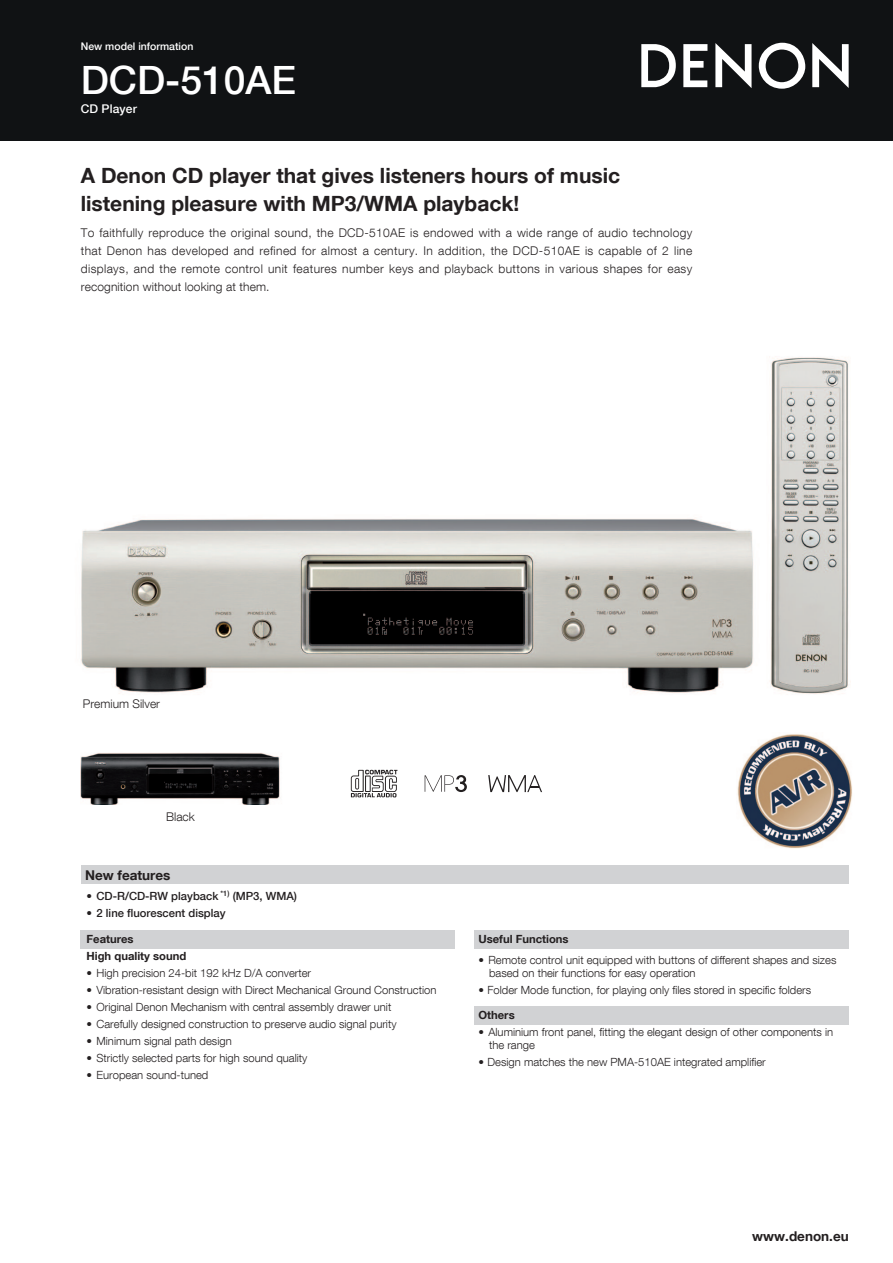
<style>
.page{position:relative;width:893px;height:1263px;background:#fff}
.page>*{position:absolute;margin:0;border:0;box-sizing:border-box;transform-origin:0 0}
.t1{font:500 39px "Helvetica Neue LT Com";color:#fff}
.t2{font:700 21px/28.5px "Helvetica Neue LT Com";color:#231f20}
.t3{font:700 13.5px "Helvetica Neue LT Com";color:#231f20}
.t4{font:300 12px/18px "Helvetica Neue LT Com";letter-spacing:.01em;color:#231f20;text-align:justify}
.t5{font:500 12px "Helvetica Neue LT Com";letter-spacing:.01em;color:#fff}
.t6{font:300 11.25px/12.8px "Helvetica Neue LT Com";color:#231f20}
.t7{font:500 11.25px "Helvetica Neue LT Com";color:#231f20}
.t8{font:700 11.25px/17px "Helvetica Neue LT Com";color:#231f20}
.t9{font:500 10.5px "Helvetica Neue LT Com";color:#fff}
.s1{font-weight:300}
</style>
<div class="page">
<img style="left:81px;top:357px;width:768px;height:337px">
<svg style="left:351px;top:770px;width:46px;height:27px"></svg>
<svg style="left:425px;top:775px;width:42px;height:17px"></svg>
<svg style="left:488px;top:775px;width:54px;height:17px"></svg>
<img style="left:81px;top:753px;width:199px;height:52px">
<div style="left:0;top:0;width:893px;height:140px;background:#101214"></div>
<svg style="left:715px;top:43px;width:36px;height:45px"></svg>
<svg style="left:683px;top:44px;width:24px;height:43px"></svg>
<svg style="left:812px;top:43px;width:37px;height:45px"></svg>
<svg style="left:641px;top:44px;width:35px;height:43px"></svg>
<svg style="left:759px;top:43px;width:46px;height:46px"></svg>
<div style="left:81px;top:930px;width:374px;height:18px;background:#d1d2d4"></div>
<div style="left:475px;top:930px;width:374px;height:18px;background:#d1d2d4"></div>
<div style="left:475px;top:1006px;width:374px;height:18px;background:#d1d2d4"></div>
<div style="left:81px;top:866px;width:767px;height:18px;background:#d1d2d4"></div>
<img style="left:737px;top:734px;width:115px;height:115px">
<p class="t9" style="left:81px;top:40px;width:114px">New model information</p>
<h1 class="t1" style="left:81px;top:56px;width:217px">DCD-510AE</h1>
<p class="t5" style="left:81px;top:101px;width:58px">CD Player</p>
<h2 class="t2" style="left:81px;top:160px;width:541px">A Denon CD player that gives listeners hours of music listening pleasure with MP3/WMA playback!</h2>
<p class="t4" style="left:81px;top:223px;width:613px">To faithfully reproduce the original sound, the DCD-510AE is endowed with a wide range of audio technology that Denon has developed and refined for almost a century. In addition, the DCD-510AE is capable of 2 line displays, and the remote control unit features number keys and playback buttons in various shapes for easy recognition without looking at them.</p>
<p class="t4" style="left:83px;top:694px;width:79px">Premium Silver</p>
<p class="t4" style="left:166px;top:808px;width:30px">Black</p>
<p class="t3" style="left:85px;top:866px;width:87px">New features</p>
<p class="t7" style="left:87px;top:889px;width:212px"><span class="s1">•</span> CD-R/CD-RW playback <sup>*1)</sup> (MP3, WMA)</p>
<p class="t7" style="left:87px;top:906px;width:141px">• 2 line fluorescent display</p>
<p class="t8" style="left:87px;top:930px;width:101px">Features<br>High quality sound</p>
<p class="t6" style="left:87px;top:966px;width:226px">• High precision 24-bit 192 kHz D/A converter</p>
<p class="t6" style="left:87px;top:983px;width:351px">• Vibration-resistant design with Direct Mechanical Ground Construction</p>
<p class="t6" style="left:87px;top:1000px;width:306px">• Original Denon Mechanism with central assembly drawer unit</p>
<p class="t6" style="left:87px;top:1017px;width:312px">• Carefully designed construction to preserve audio signal purity</p>
<p class="t6" style="left:87px;top:1034px;width:147px">• Minimum signal path design</p>
<p class="t6" style="left:87px;top:1051px;width:222px">• Strictly selected parts for high sound quality</p>
<p class="t6" style="left:87px;top:1068px;width:123px">• European sound-tuned</p>
<p class="t8" style="left:478px;top:930px;width:92px">Useful Functions</p>
<p class="t6" style="left:489px;top:953px;width:349px;text-indent:-11px">• Remote control unit equipped with buttons of different shapes and sizes based on their functions for easy operation</p>
<p class="t6" style="left:478px;top:983px;width:334px">• Folder Mode function, for playing only files stored in specific folders</p>
<p class="t8" style="left:478px;top:1006px;width:38px">Others</p>
<p class="t6" style="left:489px;top:1026px;width:345px;text-indent:-11px">• Aluminium front panel, fitting the elegant design of other components in the range</p>
<p class="t6" style="left:478px;top:1055px;width:289px">• Design matches the new PMA-510AE integrated amplifier</p>
<p class="t3" style="left:752px;top:1228px;width:98px">www.denon.eu</p>
</div>
